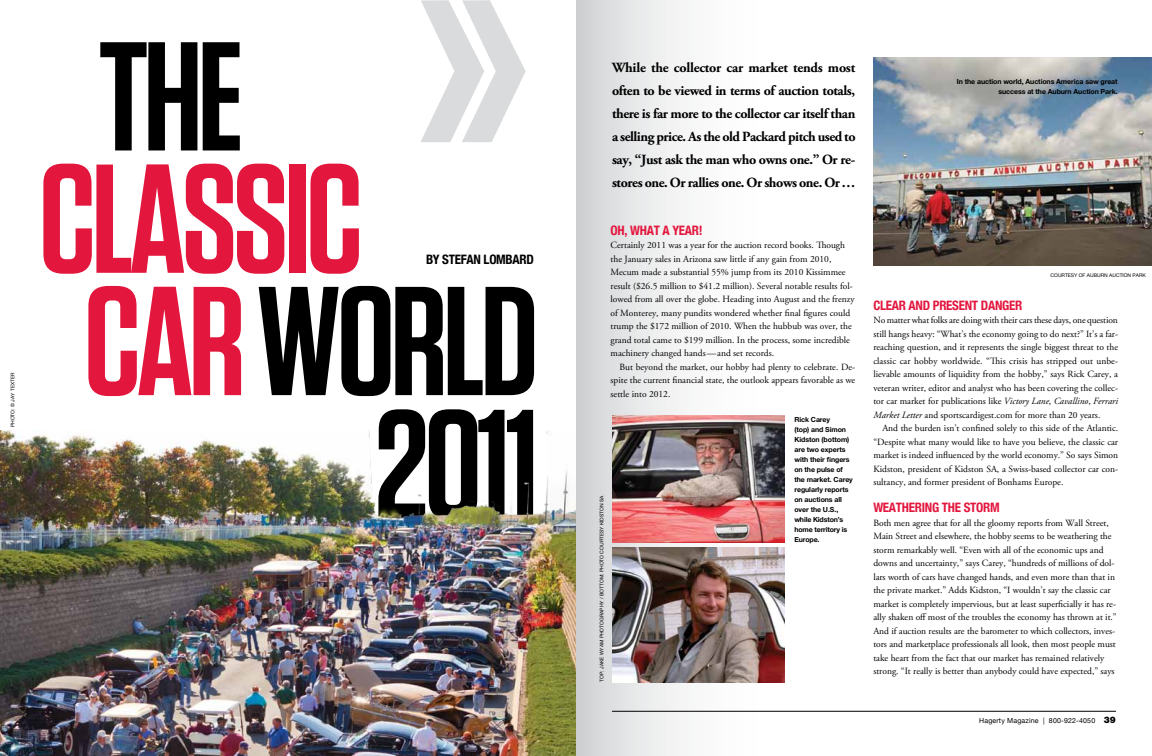
<style>
.page{position:relative;width:1152px;height:756px;background:#fff}
.page>*{position:absolute;margin:0;border:0;box-sizing:border-box;transform-origin:0 0}
.t1{font:600 154.6px/122.3px "Tungsten";letter-spacing:-.03em;color:#e3173e}
.t2{font:600 154.6px "Tungsten";color:#000}
.t3{font:700 14px/23px "Adobe Garamond Pro";letter-spacing:-.03em;color:#000;text-align:justify}
.t4{font:700 condensed 13px "Helvetica Neue";letter-spacing:-.02em;color:#e3173e}
.t5{font:700 condensed 13px "Helvetica Neue";letter-spacing:-.02em;color:#000}
.t6{font:9.5px/13.5px "Adobe Garamond Pro";color:#000}
.t7{font:700 7px/10px "Helvetica Neue";letter-spacing:-.01em;color:#000;text-align:right}
.t8{font:7px "Helvetica Neue";letter-spacing:.025em;color:#000}
.t9{font:5px "Helvetica Neue";color:#000}
.s1{color:#000}
.s2{font-style:italic}
.s3{font-weight:900;font-size:9px}
</style>
<div class="page">
<svg style="left:576px;top:0;width:540px;height:756px"></svg>
<hr style="left:612px;top:711px;width:504px;height:1px;background:#000">
<img style="left:873px;top:57px;width:279px;height:209px">
<svg style="left:421px;top:0;width:105px;height:142px"></svg>
<img style="left:612px;top:416px;width:173px;height:126px">
<img style="left:612px;top:548px;width:173px;height:135px">
<img style="left:0;top:430px;width:576px;height:326px">
<p class="t9" style="left:10px;top:427px;width:56px;rotate:-90deg">PH OTO: © JAY TEXTER</p>
<p class="t1" style="left:39px;top:39px;width:501px;text-indent:60px"><span class="s1">THE<br></span>CLASSIC<br>CAR <span class="s1">WORLD</span></p>
<p class="t5" style="left:426px;top:252px;width:110px">BY STEFAN LOMBARD</p>
<p class="t2" style="left:375px;top:383px;width:166px">2011</p>
<p class="t3" style="left:612px;top:56px;width:245px">While the collector car market tends most often to be viewed in terms of auction totals, there is far more to the collector car itself than a selling price. As the old Packard pitch used to say, “Just ask the man who owns one.” Or re&shy;stores one. Or rallies one. Or shows one. Or …</p>
<p class="t4" style="left:611px;top:222px;width:94px">OH, WHAT A YEAR!</p>
<p class="t6" style="left:611px;top:239px;width:236px">Certainly 2011 was a year for the auction record books. Though</p>
<p class="t6" style="left:611px;top:253px;width:222px">the January sales in Arizona saw little if any gain from 2010,</p>
<p class="t6" style="left:611px;top:266px;width:237px">Mecum made a substantial 55% jump from its 2010 Kissimmee</p>
<p class="t6" style="left:611px;top:280px;width:244px">result ($26.5 million to $41.2 million). Several notable results fol-</p>
<p class="t6" style="left:611px;top:293px;width:246px">lowed from all over the globe. Heading into August and the frenzy</p>
<p class="t6" style="left:611px;top:307px;width:241px">of Monterey, many pundits wondered whether final figures could</p>
<p class="t6" style="left:611px;top:320px;width:243px">trump the $172 million of 2010. When the hubbub was over, the</p>
<p class="t6" style="left:611px;top:334px;width:241px">grand total came to $199 million. In the process, some incredible</p>
<p class="t6" style="left:611px;top:347px;width:165px">machinery changed hands—and set records.</p>
<p class="t6" style="left:620px;top:361px;width:237px">But beyond the market, our hobby had plenty to celebrate. De-</p>
<p class="t6" style="left:611px;top:374px;width:246px">spite the current financial state, the outlook appears favorable as we</p>
<p class="t6" style="left:611px;top:388px;width:61px">settle into 2012.</p>
<p class="t9" style="left:599px;top:682px;width:187px;rotate:-90deg">TOP: JAKE WYAM PH OTOGRAPHY / BOTTOM : PH OTO COURTESY KIDSTON SA</p>
<p class="t7" style="left:794px;top:415px;width:60px;text-align:left">Rick Carey<br>(top) and Simon<br>Kidston (bottom) are two experts with their fingers on the pulse of the market. Carey regularly reports on auctions all over the U.S., while Kidston’s home territory is</p>
<p class="t7" style="left:794px;top:535px;width:27px">Europe.</p>
<p class="t7" style="left:957px;top:76px;width:162px">In the auction world, Auctions America saw great success at the Auburn Auction Park.</p>
<p class="t9" style="left:1051px;top:272px;width:97px">COURTESY OF AUBURN AUCTION PARK</p>
<p class="t4" style="left:873px;top:297px;width:151px">CLEAR AND PRESENT DANGER</p>
<p class="t6" style="left:873px;top:314px;width:246px">No matter what folks are doing with their cars these days, one question</p>
<p class="t6" style="left:873px;top:327px;width:246px">still hangs heavy: “What’s the economy going to do next?” It’s a far-</p>
<p class="t6" style="left:873px;top:341px;width:246px">reaching question, and it represents the single biggest threat to the</p>
<p class="t6" style="left:873px;top:354px;width:246px">classic car hobby worldwide. “This crisis has stripped out unbe-</p>
<p class="t6" style="left:873px;top:368px;width:246px">lievable amounts of liquidity from the hobby,” says Rick Carey, a</p>
<p class="t6" style="left:873px;top:381px;width:246px">veteran writer, editor and analyst who has been covering the collec-</p>
<p class="t6" style="left:873px;top:395px;width:246px">tor car market for publications like <span class="s2">Victory Lane</span>, <span class="s2">Cavallino</span>, <span class="s2">Ferrari</span></p>
<p class="t6" style="left:873px;top:408px;width:229px"><span class="s2">Market Letter</span> and sportscardigest.com for more than 20 years.</p>
<p class="t6" style="left:882px;top:422px;width:237px">And the burden isn’t confined solely to this side of the Atlantic.</p>
<p class="t6" style="left:873px;top:435px;width:246px">“Despite what many would like to have you believe, the classic car</p>
<p class="t6" style="left:873px;top:449px;width:246px">market is indeed influenced by the world economy.” So says Simon</p>
<p class="t6" style="left:873px;top:462px;width:246px">Kidston, president of Kidston SA, a Swiss-based collector car con-</p>
<p class="t6" style="left:873px;top:476px;width:192px">sultancy, and former president of Bonhams Europe.</p>
<p class="t4" style="left:873px;top:500px;width:127px">WEATHERING THE STORM</p>
<p class="t6" style="left:873px;top:516px;width:245px">Both men agree that for all the gloomy reports from Wall Street, Main Street and elsewhere, the hobby seems to be weathering the storm remarkably well. “Even with all of the economic ups and downs and uncertainty,” says Carey, “hundreds of millions of dol&shy;lars worth of cars have changed hands, and even more than that in the private market.” Adds Kidston, “I wouldn’t say the classic car market is completely impervious, but at least superficially it has re&shy;ally shaken off most of the troubles the economy has thrown at it.” And if auction results are the barometer to which collectors, inves&shy;tors and marketplace professionals all look, then most people must take heart from the fact that our market has remained relatively strong. “It really is better than anybody could have expected,” says</p>
<p class="t8" style="left:979px;top:716px;width:138px">HAGERTY MAGAZINE | 800-922-4050 <span class="s3">39</span></p>
</div>
